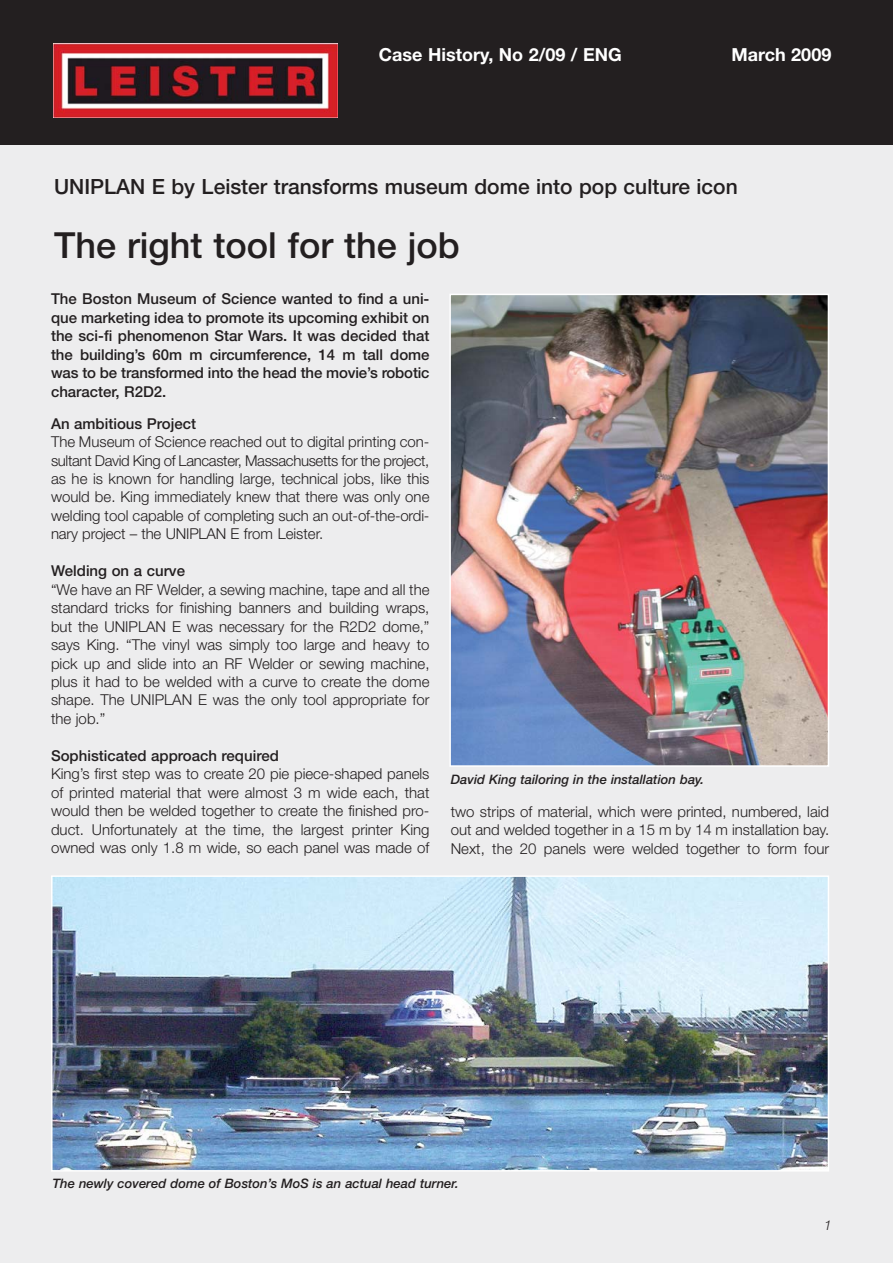
<style>
.page{position:relative;width:893px;height:1263px;background:#ededee}
.page>*{position:absolute;margin:0;border:0;box-sizing:border-box;transform-origin:0 0}
.t1{font:500 36px "Helvetica Neue";color:#231f20}
.t2{font:500 21px "Helvetica Neue";color:#231f20}
.t3{font:700 18px "Helvetica Neue";color:#fff}
.t4{font:300 15px/18.5px "Helvetica Neue";color:#231f20;text-align:justify}
.t5{font:500 15px/18.5px "Helvetica Neue";color:#231f20;text-align:justify}
.t6{font:italic 300 13.5px "Helvetica Neue";color:#231f20}
.t7{font:italic 500 13.05px "Helvetica Neue";color:#231f20}
</style>
<div class="page">
<div style="left:0;top:0;width:893px;height:145px;background:#231f20"></div>
<img style="left:53px;top:44px;width:285px;height:73px">
<img style="left:452px;top:297px;width:374px;height:467px">
<div style="left:449px;top:294px;width:380px;height:473px;border:2px solid #fff"></div>
<img style="left:54px;top:878px;width:772px;height:290px">
<div style="left:51px;top:875px;width:778px;height:296px;border:2px solid #fff"></div>
<p class="t3" style="left:379px;top:49px;width:244px">Case History, No 2/09 / ENG</p>
<p class="t3" style="left:731px;top:49px;width:101px">March 2009</p>
<h2 class="t2" style="left:54px;top:179px;width:685px">UNIPLAN E by Leister transforms museum dome into pop culture icon</h2>
<h1 class="t1" style="left:54px;top:232px;width:407px">The right tool for the job</h1>
<p class="t5" style="left:51px;top:291px;width:380px">The Boston Museum of Science wanted to find a uni&shy;que marketing idea to promote its upcoming exhibit on the sci-fi phenomenon Star Wars. It was decided that the building’s 60m m circumference, 14 m tall dome was to be transformed into the head the movie’s robotic character, R2D2.</p>
<p class="t5" style="left:51px;top:415px;width:147px">An ambitious Project</p>
<p class="t4" style="left:51px;top:434px;width:380px">The Museum of Science reached out to digital printing con&shy;sultant David King of Lancaster, Massachusetts for the project, as he is known for handling large, technical jobs, like this would be. King immediately knew that there was only one welding tool capable of completing such an out-of-the-ordi&shy;nary project – the UNIPLAN E from Leister.</p>
<p class="t5" style="left:51px;top:563px;width:136px">Welding on a curve</p>
<p class="t4" style="left:51px;top:581px;width:380px">“We have an RF Welder, a sewing machine, tape and all the standard tricks for finishing banners and building wraps, but the UNIPLAN E was necessary for the R2D2 dome,” says King. “The vinyl was simply too large and heavy to pick up and slide into an RF Welder or sewing machine, plus it had to be welded with a curve to create the dome shape. The UNIPLAN E was the only tool appropriate for the job.”</p>
<p class="t5" style="left:51px;top:748px;width:229px">Sophisticated approach required</p>
<p class="t4" style="left:51px;top:766px;width:380px">King’s first step was to create 20 pie piece-shaped panels of printed material that were almost 3 m wide each, that would then be welded together to create the finished pro&shy;duct. Unfortunately at the time, the largest printer King owned was only 1.8 m wide, so each panel was made of</p>
<p class="t7" style="left:451px;top:774px;width:255px">David King tailoring in the installation bay.</p>
<p class="t4" style="left:451px;top:804px;width:380px">two strips of material, which were printed, numbered, laid out and welded together in a 15 m by 14 m installation bay.<br>Next, the 20 panels were welded together to form four</p>
<p class="t7" style="left:53px;top:1179px;width:408px">The newly covered dome of Boston’s MoS is an actual head turner.</p>
<p class="t6" style="left:824px;top:1220px;width:9px">1</p>
</div>
